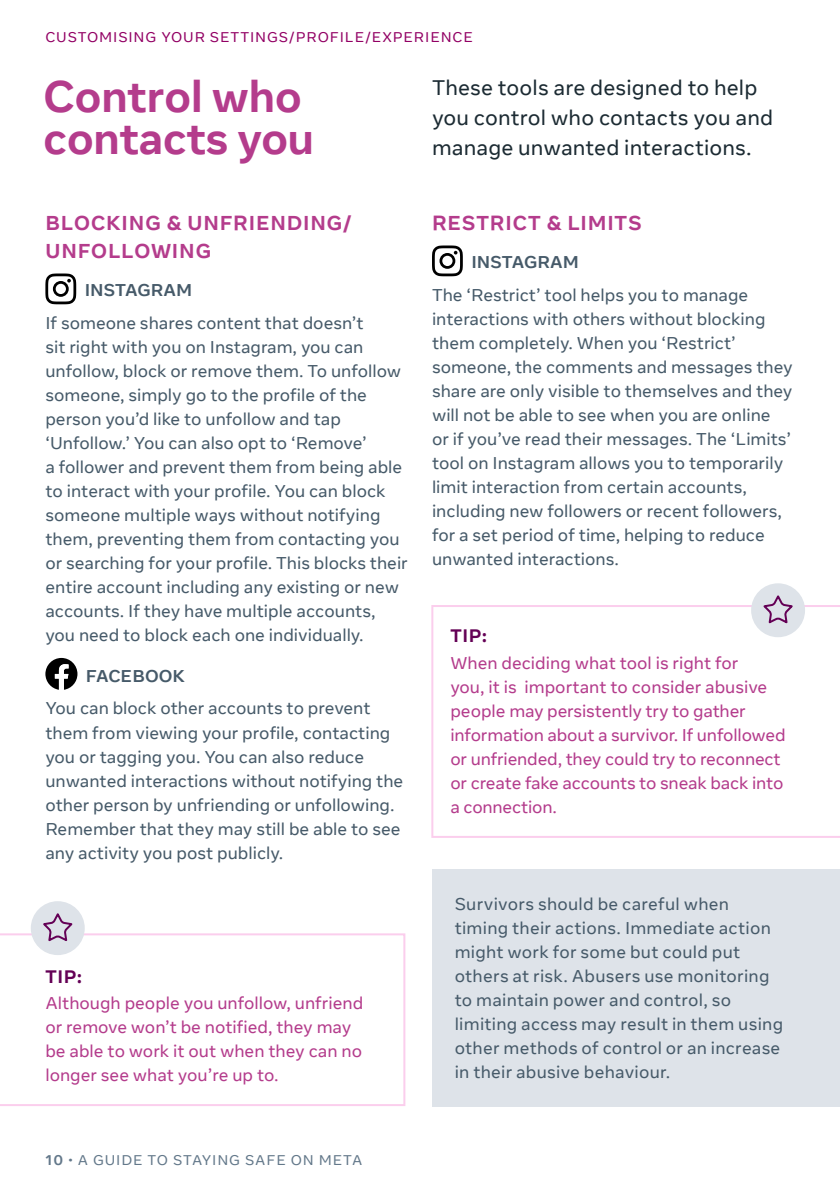
<style>
.page{position:relative;width:840px;height:1191px;background:#fff}
.page>*{position:absolute;margin:0;border:0;box-sizing:border-box;transform-origin:0 0}
.t1{font:700 44px/42px "Optimistic Display";color:#b43c8c}
.Intro_para{font:21px/30px "Optimistic Text";letter-spacing:.005em;color:#1c2b33}
.H4_Header{font:700 20px/28px "Optimistic Display";letter-spacing:.04em;color:#b43c8c}
.H5_Header{font:700 18px "Optimistic Display";letter-spacing:.04em;color:#640055}
.Body{font:17px/24px "Optimistic Text";color:#465a69}
.Body-2{font:17px/24px "Optimistic Text";letter-spacing:-.01em;color:#b43c8c}
.H5_Header-2{font:17px/24px "Optimistic Text";letter-spacing:.015em;color:#465a69}
.H6_Header{font:700 17px "Optimistic Text";color:#465a69}
.t2{font:14px "Optimistic Text";letter-spacing:.06em;color:#920064}
.t3{font:14px "Optimistic Text";letter-spacing:.06em;color:#63788a}
.s1{font-weight:700}
</style>
<div class="page">
<svg style="left:45px;top:273px;width:31px;height:31px"></svg>
<svg style="left:45px;top:658px;width:32px;height:32px"></svg>
<svg style="left:432px;top:245px;width:30px;height:31px"></svg>
<div style="left:431px;top:605px;width:408px;height:233px;border:2px solid #fbceed"></div>
<div style="left:432px;top:869px;width:407px;height:237px;background:#dee3e9"></div>
<div style="left:750px;top:583px;width:54px;height:54px;background:#dee3e9;border-radius:50%"></div>
<svg style="left:763px;top:595px;width:30px;height:29px"></svg>
<svg style="left:0;top:933px;width:405px;height:173px"></svg>
<div style="left:31px;top:901px;width:54px;height:54px;background:#dee3e9;border-radius:50%"></div>
<svg style="left:43px;top:913px;width:30px;height:29px"></svg>
<p class="t2" style="left:45px;top:29px;width:429px">CUSTOMISING YOUR SETTINGS/PROFILE/ExPERIENCE</p>
<h2 class="t1" style="left:43px;top:77px;width:272px">Control who contacts you</h2>
<p class="Intro_para" style="left:432px;top:73px;width:342px">These tools are designed to help you control who contacts you and manage unwanted interactions.</p>
<p class="H4_Header" style="left:45px;top:210px;width:308px">BLOCKING &amp; UNFRIENDING/<br>UNFOLLOWING</p>
<p class="H6_Header" style="left:85px;top:279px;width:109px">INSTAGRAM</p>
<p class="Body" style="left:45px;top:311px;width:364px">If someone shares content that doesn’t<br>sit right with you on Instagram, you can unfollow, block or remove them. To unfollow someone, simply go to the profile of the person you’d like to unfollow and tap ‘Unfollow.’ You can also opt to ‘Remove’<br>a follower and prevent them from being able to interact with your profile. You can block someone multiple ways without notifying them, preventing them from contacting you or searching for your profile. This blocks their entire account including any existing or new accounts. If they have multiple accounts, you need to block each one individually.</p>
<p class="H6_Header" style="left:86px;top:665px;width:100px">FACEBOOK</p>
<p class="Body" style="left:45px;top:697px;width:359px">You can block other accounts to prevent them from viewing your profile, contacting you or tagging you. You can also reduce unwanted interactions without notifying the other person by unfriending or unfollowing.<br>Remember that they may still be able to see any activity you post publicly.</p>
<p class="H5_Header" style="left:45px;top:964px;width:38px">TIP:</p>
<p class="Body-2" style="left:45px;top:991px;width:319px">Although people you unfollow, unfriend or remove won’t be notified, they may be able to work it out when they can no longer see what you’re up to.</p>
<p class="H4_Header" style="left:432px;top:210px;width:211px">RESTRICT &amp; LIMITS</p>
<p class="H6_Header" style="left:471px;top:251px;width:109px">INSTAGRAM</p>
<p class="Body" style="left:432px;top:283px;width:362px">The ‘Restrict’ tool helps you to manage interactions with others without blocking them completely. When you ‘Restrict’ someone, the comments and messages they share are only visible to themselves and they will not be able to see when you are online<br>or if you’ve read their messages. The ‘Limits’ tool on Instagram allows you to temporarily limit interaction from certain accounts, including new followers or recent followers, for a set period of time, helping to reduce unwanted interactions.</p>
<p class="H5_Header" style="left:450px;top:624px;width:38px">TIP:</p>
<p class="Body-2" style="left:450px;top:651px;width:336px">When deciding what tool is right for<br>you, it is important to consider abusive people may persistently try to gather information about a survivor. If unfollowed or unfriended, they could try to reconnect or create fake accounts to sneak back into a connection.</p>
<p class="H5_Header-2" style="left:454px;top:892px;width:330px">Survivors should be careful when timing their actions. Immediate action might work for some but could put others at risk. Abusers use monitoring to maintain power and control, so limiting access may result in them using other methods of control or an increase in their abusive behaviour.</p>
<p class="t3" style="left:45px;top:1151px;width:318px"><span class="s1">10</span> • A GUIDE TO STAYING SAFE ON META</p>
</div>
